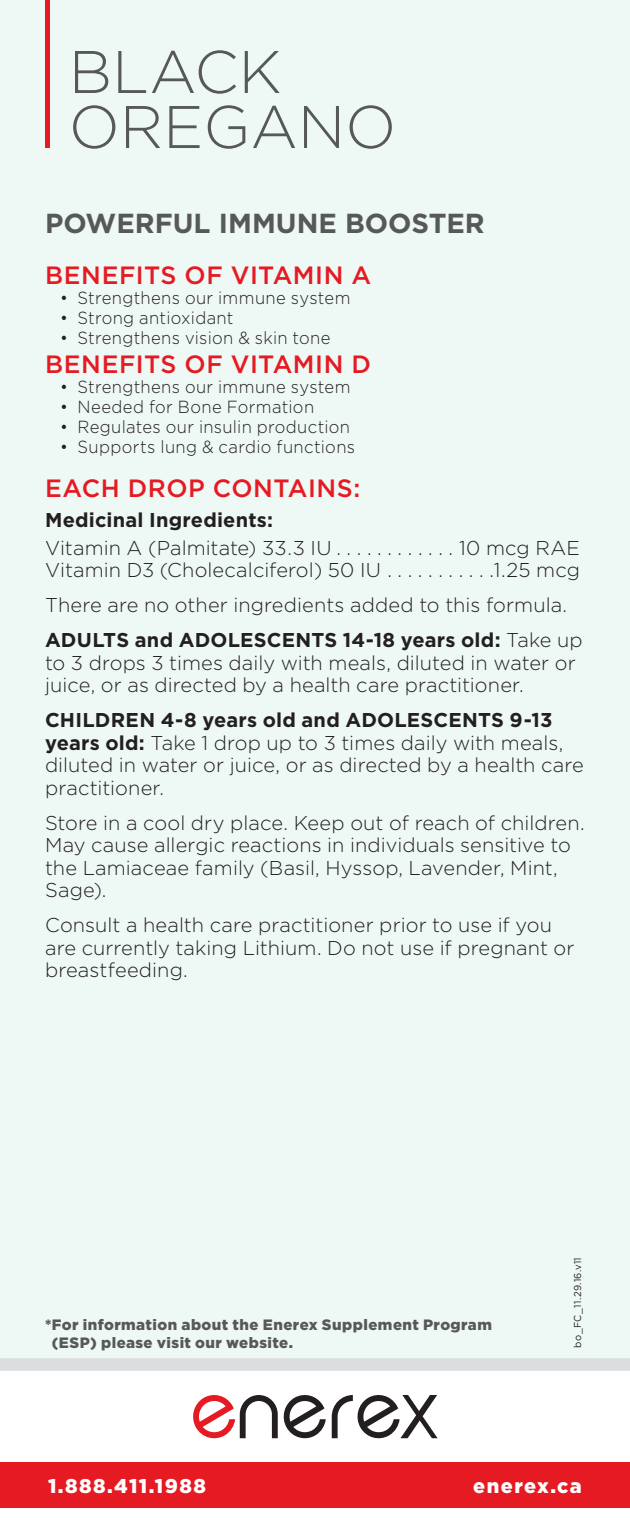
<style>
.page{position:relative;width:630px;height:1530px;background:#fff}
.page>*{position:absolute;margin:0;border:0;box-sizing:border-box;transform-origin:0 0}
.t1{font:300 60px/55px "Gotham";color:#57585a}
.t2{font:700 27.5px "Gotham";color:#57585a}
.t3{font:500 25px "Gotham";letter-spacing:.02em;color:#e51a23}
.t4{font:300 20px/22.5px "Gotham";letter-spacing:.005em;color:#231f20}
.t5{font:900 20px "Gotham";letter-spacing:.075em;color:#fff}
.t6{font:700 20px "Gotham";letter-spacing:.01em;color:#231f20}
.t7{font:300 17.5px "Gotham";letter-spacing:.02em;color:#231f20;scale:.95 1}
.t8{font:900 15px/17.5px "Gotham";letter-spacing:.03em;color:#57585a}
.t9{font:10px "Gotham";letter-spacing:.03em;color:#231f20;scale:.95 1}
.s1{font-weight:700}
</style>
<div class="page">
<div style="left:0;top:1462px;width:630px;height:46px;background:#e51a23"></div>
<div style="left:0;top:0;width:630px;height:1365px;background:#eef8f5"></div>
<div style="left:0;top:1358px;width:630px;height:13px;background:#dcdddf"></div>
<svg style="left:332px;top:1395px;width:106px;height:44px"></svg>
<svg style="left:193px;top:1395px;width:133px;height:44px"></svg>
<hr style="left:45px;top:0;width:4px;height:148px;background:#e51a23">
<h1 class="t1" style="left:69px;top:43px;width:329px">BLACK<br>OREGANO</h1>
<h2 class="t2" style="left:45px;top:205px;width:441px">POWERFUL IMMUNE BOOSTER</h2>
<p class="t3" style="left:45px;top:259px;width:328px">BENEFITS OF VITAMIN A</p>
<p class="t7" style="left:60px;top:287px;width:307px">• Strengthens our immune system</p>
<p class="t7" style="left:60px;top:307px;width:184px">• Strong antioxidant</p>
<p class="t7" style="left:60px;top:327px;width:286px">• Strengthens vision &amp; skin tone</p>
<p class="t3" style="left:45px;top:348px;width:328px">BENEFITS OF VITAMIN D</p>
<p class="t7" style="left:60px;top:376px;width:307px">• Strengthens our immune system</p>
<p class="t7" style="left:60px;top:396px;width:269px">• Needed for Bone Formation</p>
<p class="t7" style="left:60px;top:416px;width:307px">• Regulates our insulin production</p>
<p class="t7" style="left:60px;top:436px;width:312px">• Supports lung &amp; cardio functions</p>
<p class="t3" style="left:45px;top:472px;width:317px">EACH DROP CONTAINS:</p>
<p class="t6" style="left:45px;top:507px;width:230px">Medicinal Ingredients:</p>
<p class="t4" style="left:45px;top:536px;width:298px">Vitamin A (Palmitate) 33.3 IU ............</p>
<p class="t4" style="left:459px;top:536px;width:122px">10 mcg RAE</p>
<p class="t4" style="left:45px;top:558px;width:342px">Vitamin D3 (Cholecalciferol) 50 IU ...........</p>
<p class="t4" style="left:45px;top:552px;width:539px;line-height:35px;text-indent:449px">1.25 mcg<br>There are no other ingredients added to this formula.<br><span class="s1">ADULTS and ADOLESCENTS 14-18 years old:</span> Take up</p>
<p class="t4" style="left:45px;top:651px;width:532px">to 3 drops 3 times daily with meals, diluted in water or juice, or as directed by a health care practitioner.</p>
<p class="t4" style="left:45px;top:708px;width:540px"><span class="s1">CHILDREN 4-8 years old and ADOLESCENTS 9-13 years old:</span> Take 1 drop up to 3 times daily with meals, diluted in water or juice, or as directed by a health care practitioner.</p>
<p class="t4" style="left:45px;top:811px;width:541px">Store in a cool dry place. Keep out of reach of children.<br>May cause allergic reactions in individuals sensitive to the Lamiaceae family (Basil, Hyssop, Lavender, Mint, Sage).</p>
<p class="t4" style="left:45px;top:913px;width:531px">Consult a health care practitioner prior to use if you are currently taking Lithium. Do not use if pregnant or breastfeeding.</p>
<p class="t8" style="left:52px;top:1316px;width:441px;text-indent:-7px">*For information about the Enerex Supplement Program (ESP) please visit our website.</p>
<p class="t9" style="left:571px;top:1348px;width:97px;rotate:-90deg">bo_FC_11.29.16.v11</p>
<p class="t5" style="left:48px;top:1472px;width:159px">1.888.411.1988</p>
<p class="t5" style="left:473px;top:1472px;width:110px">enerex.ca</p>
</div>
